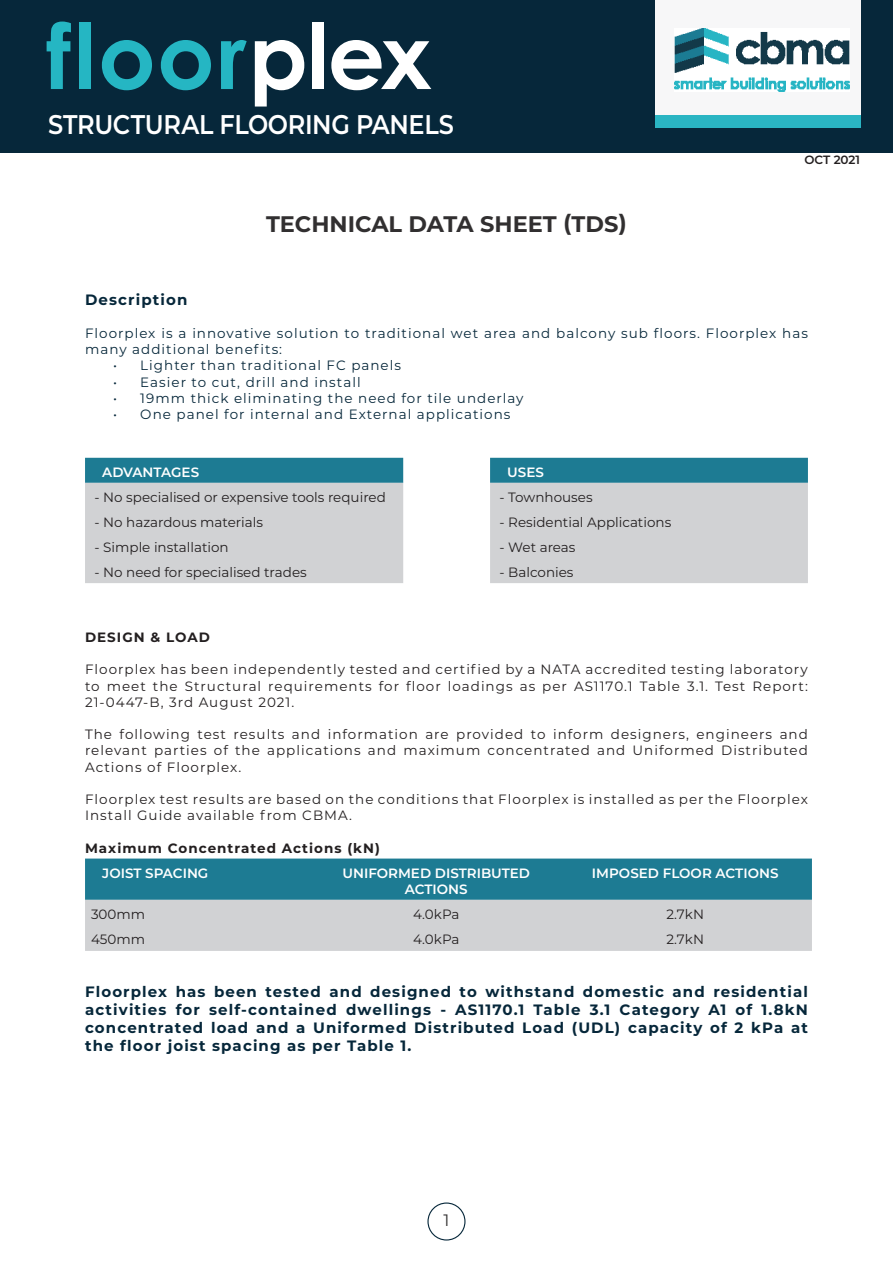
<style>
.page{position:relative;width:893px;height:1263px;background:#fff}
.page>*{position:absolute;margin:0;border:0;box-sizing:border-box;transform-origin:0 0}
.Table_Label{font:700 90px "Century Gothic";letter-spacing:.02em;color:#25b6c3}
.b_Body{font:600 27px "Montserrat";letter-spacing:-.015em;color:#fff;scale:.89 1}
.Big_Title{font:700 22.5px "Montserrat";color:#312f30}
.t1{font:16.5px "Montserrat";color:#312f30}
.Sub_Paragraph{font:700 15px/18px "Montserrat";letter-spacing:.075em;color:#06273a;text-align:justify}
.Sub_Paragraph-2{font:13.5px/16.2px "Montserrat";letter-spacing:.075em;color:#231f20;text-align:justify}
.Sub_Paragraph-3{font:13.5px/16.2px "Montserrat";letter-spacing:.075em;color:#06273a}
.Services_Title{font:13.5px "Montserrat";color:#231f20}
.Services_Title-2{font:600 13.5px/16.2px "Montserrat";color:#fff;text-align:center}
.Sub_Paragraph-4{font:700 13.5px "Montserrat";letter-spacing:.075em;color:#231f20}
.Services_Title-3{font:600 12px "Montserrat";letter-spacing:-.005em;color:#231f20}
.s1{color:#fff}
</style>
<div class="page">
<div style="left:427px;top:1202px;width:38px;height:38px;border:1px solid #06273a;border-radius:50%"></div>
<div style="left:0;top:0;width:893px;height:152px;background:#06273a"></div>
<div style="left:655px;top:0;width:206px;height:121px;background:#f7f7f8"></div>
<div style="left:655px;top:115px;width:206px;height:13px;background:#2ab5c3"></div>
<img style="left:674px;top:28px;width:176px;height:63px">
<svg style="left:85px;top:458px;width:723px;height:25px;background:#3a8ba0"></svg>
<svg style="left:85px;top:483px;width:723px;height:100px;background:#d6d7d9"></svg>
<svg style="left:85px;top:858px;width:727px;height:93px;background:#81abb7"></svg>
<p class="Table_Label" style="left:46px;top:-12px;width:387px">floor<span class="s1">plex</span></p>
<p class="b_Body" style="left:48px;top:105px;width:458px">STRUCTURAL FLOORING PANELS</p>
<p class="Big_Title" style="left:266px;top:208px;width:362px">TECHNICAL DATA SHEET (TDS)</p>
<p class="Services_Title-3" style="left:804px;top:151px;width:57px">OCT 2021</p>
<p class="Sub_Paragraph" style="left:85px;top:290px;width:104px">Description</p>
<p class="Sub_Paragraph-3" style="left:85px;top:325px;width:724px">Floorplex is a innovative solution to traditional wet area and balcony sub floors. Floorplex has many additional benefits:</p>
<p class="Sub_Paragraph-3" style="left:113px;top:357px;width:289px">• Lighter than traditional FC panels</p>
<p class="Sub_Paragraph-3" style="left:113px;top:373px;width:249px">• Easier to cut, drill and install</p>
<p class="Sub_Paragraph-3" style="left:113px;top:389px;width:412px">• 19mm thick eliminating the need for tile underlay</p>
<p class="Sub_Paragraph-3" style="left:113px;top:406px;width:399px">• One panel for internal and External applications</p>
<p class="Services_Title-2" style="left:102px;top:463px;width:98px">ADVANTAGES</p>
<p class="Services_Title-2" style="left:507px;top:463px;width:38px">USES</p>
<p class="Services_Title" style="left:95px;top:488px;width:293px">- No specialised or expensive tools required</p>
<p class="Services_Title" style="left:500px;top:488px;width:95px">- Townhouses</p>
<p class="Services_Title" style="left:95px;top:513px;width:170px">- No hazardous materials</p>
<p class="Services_Title" style="left:500px;top:513px;width:173px">- Residential Applications</p>
<p class="Services_Title" style="left:95px;top:538px;width:136px">- Simple installation</p>
<p class="Services_Title" style="left:500px;top:538px;width:77px">- Wet areas</p>
<p class="Services_Title" style="left:95px;top:563px;width:214px">- No need for specialised trades</p>
<p class="Services_Title" style="left:500px;top:563px;width:75px">- Balconies</p>
<p class="Sub_Paragraph-4" style="left:85px;top:627px;width:126px">DESIGN &amp; LOAD</p>
<p class="Sub_Paragraph-2" style="left:85px;top:661px;width:724px">Floorplex has been independently tested and certified by a NATA accredited testing laboratory to meet the Structural requirements for floor loadings as per AS1170.1 Table 3.1. Test Report:<br>21-0447-B, 3rd August 2021.</p>
<p class="Sub_Paragraph-2" style="left:85px;top:726px;width:724px">The following test results and information are provided to inform designers, engineers and relevant parties of the applications and maximum concentrated and Uniformed Distributed Actions of Floorplex.</p>
<p class="Sub_Paragraph-2" style="left:85px;top:790px;width:724px">Floorplex test results are based on the conditions that Floorplex is installed as per the Floorplex<br>Install Guide available from CBMA.</p>
<p class="Sub_Paragraph-4" style="left:85px;top:838px;width:296px">Maximum Concentrated Actions (kN)</p>
<p class="Services_Title-2" style="left:102px;top:864px;width:108px">JOIST SPACING</p>
<p class="Services_Title-2" style="left:342px;top:864px;width:189px">UNIFORMED DISTRIBUTED<br>ACTIONS</p>
<p class="Services_Title-2" style="left:592px;top:864px;width:188px">IMPOSED FLOOR ACTIONS</p>
<p class="Services_Title" style="left:91px;top:905px;width:56px">300mm</p>
<p class="Services_Title" style="left:413px;top:905px;width:48px">4.0kPa</p>
<p class="Services_Title" style="left:666px;top:905px;width:39px">2.7kN</p>
<p class="Services_Title" style="left:91px;top:930px;width:56px">450mm</p>
<p class="Services_Title" style="left:413px;top:930px;width:48px">4.0kPa</p>
<p class="Services_Title" style="left:666px;top:930px;width:39px">2.7kN</p>
<p class="Sub_Paragraph" style="left:85px;top:982px;width:724px">Floorplex has been tested and designed to withstand domestic and residential activities for self-contained dwellings - AS1170.1 Table 3.1 Category A1 of 1.8kN concentrated load and a Uniformed Distributed Load (UDL) capacity of 2 kPa at the floor joist spacing as per Table 1.</p>
<p class="t1" style="left:443px;top:1209px;width:7px">1</p>
</div>
